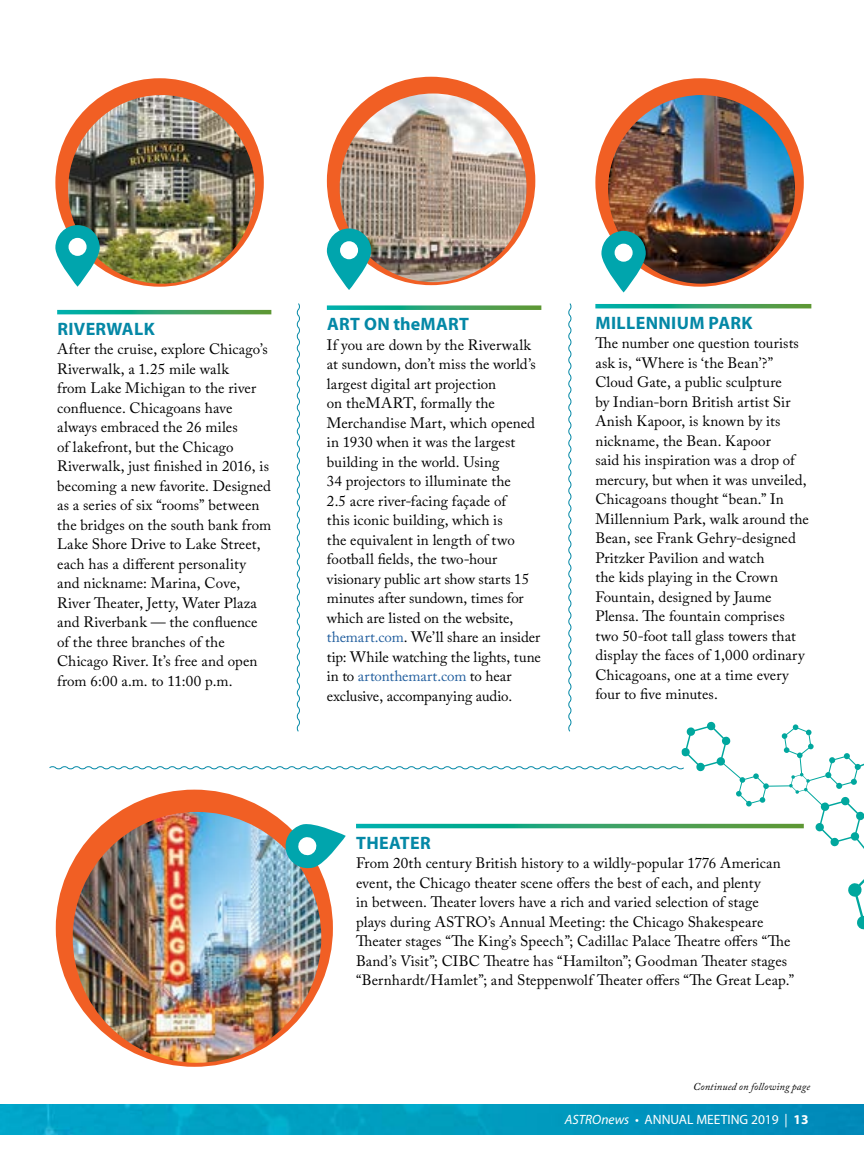
<style>
.page{position:relative;width:864px;height:1161px;background:#fff}
.page>*{position:absolute;margin:0;border:0;box-sizing:border-box;transform-origin:0 0}
.t1{font:700 18px "Myriad Pro";letter-spacing:.02em;color:#0488a6}
.t2{font:15px/19.5px "Adobe Caslon Pro";letter-spacing:.005em;color:#000}
.t3{font:13.5px "Myriad Pro";color:#fff}
.t4{font:italic 10.5px "Adobe Caslon Pro";letter-spacing:.015em;color:#000}
.s1{color:#215e9e}
.s2{font-style:italic}
.s3{font-weight:700}
</style>
<div class="page">
<img style="left:0;top:1104px;width:670px;height:31px">
<svg style="left:327px;top:305px;width:214px;height:5px"></svg>
<svg style="left:296px;top:303px;width:4px;height:429px"></svg>
<svg style="left:568px;top:303px;width:4px;height:429px"></svg>
<svg style="left:57px;top:310px;width:214px;height:4px"></svg>
<div style="left:55px;top:78px;width:209px;height:209px;background:#f15f24;border-radius:50%"></div>
<img style="left:68px;top:95px;width:187px;height:189px">
<svg style="left:55px;top:225px;width:45px;height:62px;fill:#00a5ad"></svg>
<div style="left:69px;top:238px;width:18px;height:18px;background:#fff;border-radius:50%"></div>
<div style="left:327px;top:77px;width:208px;height:208px;background:#f15f24;border-radius:50%"></div>
<img style="left:340px;top:94px;width:187px;height:188px">
<svg style="left:327px;top:228px;width:44px;height:62px;fill:#00a5ad"></svg>
<div style="left:340px;top:241px;width:18px;height:18px;background:#fff;border-radius:50%"></div>
<svg style="left:595px;top:304px;width:216px;height:4px"></svg>
<div style="left:595px;top:78px;width:209px;height:209px;background:#f15f24;border-radius:50%"></div>
<img style="left:608px;top:95px;width:187px;height:189px">
<svg style="left:601px;top:231px;width:45px;height:61px;fill:#00a5ad"></svg>
<div style="left:615px;top:244px;width:18px;height:18px;background:#fff;border-radius:50%"></div>
<svg style="left:49px;top:766px;width:621px;height:4px"></svg>
<svg style="left:356px;top:824px;width:314px;height:4px"></svg>
<div style="left:56px;top:790px;width:277px;height:277px;background:#f15f24;border-radius:50%"></div>
<img style="left:73px;top:812px;width:248px;height:251px">
<svg style="left:283px;top:821px;width:63px;height:50px"></svg>
<svg style="left:670px;top:721px;width:194px;height:414px"></svg>
<p class="t1" style="left:57px;top:317px;width:99px">RIVERWALK</p>
<p class="t2" style="left:57px;top:339px;width:216px">After the cruise, explore Chicago’s<br>Riverwalk, a 1.25 mile walk<br>from Lake Michigan to the river confluence. Chicagoans have always embraced the 26 miles<br>of lakefront, but the Chicago<br>Riverwalk, just finished in 2016, is becoming a new favorite. Designed as a series of six “rooms” between the bridges on the south bank from<br>Lake Shore Drive to Lake Street, each has a different personality and nickname: Marina, Cove,<br>River Theater, Jetty, Water Plaza and Riverbank — the confluence of the three branches of the<br>Chicago River. It’s free and open from 6:00 a.m. to 11:00 p.m.</p>
<p class="t1" style="left:327px;top:312px;width:144px">ART ON theMART</p>
<p class="t2" style="left:327px;top:335px;width:216px">If you are down by the Riverwalk at sundown, don’t miss the world’s largest digital art projection<br>on theMART, formally the<br>Merchandise Mart, which opened in 1930 when it was the largest building in the world. Using<br>34 projectors to illuminate the<br>2.5 acre river-facing façade of<br>this iconic building, which is<br>the equivalent in length of two football fields, the two-hour visionary public art show starts 15 minutes after sundown, times for which are listed on the website, <span class="s1">themart.com</span>. We’ll share an insider tip: While watching the lights, tune in to <span class="s1">artonthemart.com</span> to hear exclusive, accompanying audio.</p>
<p class="t1" style="left:596px;top:311px;width:159px">MILLENNIUM PARK</p>
<p class="t2" style="left:595px;top:333px;width:215px">The number one question tourists ask is, “Where is ‘the Bean’?”<br>Cloud Gate, a public sculpture<br>by Indian-born British artist Sir<br>Anish Kapoor, is known by its nickname, the Bean. Kapoor<br>said his inspiration was a drop of mercury, but when it was unveiled,<br>Chicagoans thought “bean.” In<br>Millennium Park, walk around the<br>Bean, see Frank Gehry-designed<br>Pritzker Pavilion and watch<br>the kids playing in the Crown<br>Fountain, designed by Jaume<br>Plensa. The fountain comprises two 50-foot tall glass towers that display the faces of 1,000 ordinary<br>Chicagoans, one at a time every four to five minutes.</p>
<p class="t1" style="left:356px;top:831px;width:76px">THEATER</p>
<p class="t2" style="left:356px;top:853px;width:440px">From 20th century British history to a wildly-popular 1776 American event, the Chicago theater scene offers the best of each, and plenty<br>in between. Theater lovers have a rich and varied selection of stage<br>plays during ASTRO’s Annual Meeting: the Chicago Shakespeare Theater stages “The King’s Speech”; Cadillac Palace Theatre offers “The Band’s Visit”; CIBC Theatre has “Hamilton”; Goodman Theater stages “Bernhardt/Hamlet”; and Steppenwolf Theater offers “The Great Leap.”</p>
<p class="t4" style="left:693px;top:1080px;width:118px">Continued on following page</p>
<p class="t3" style="left:565px;top:1112px;width:245px"><span class="s2">ASTROnews</span> • ANNUAL MEETING 2019 | <span class="s3">13</span></p>
</div>
